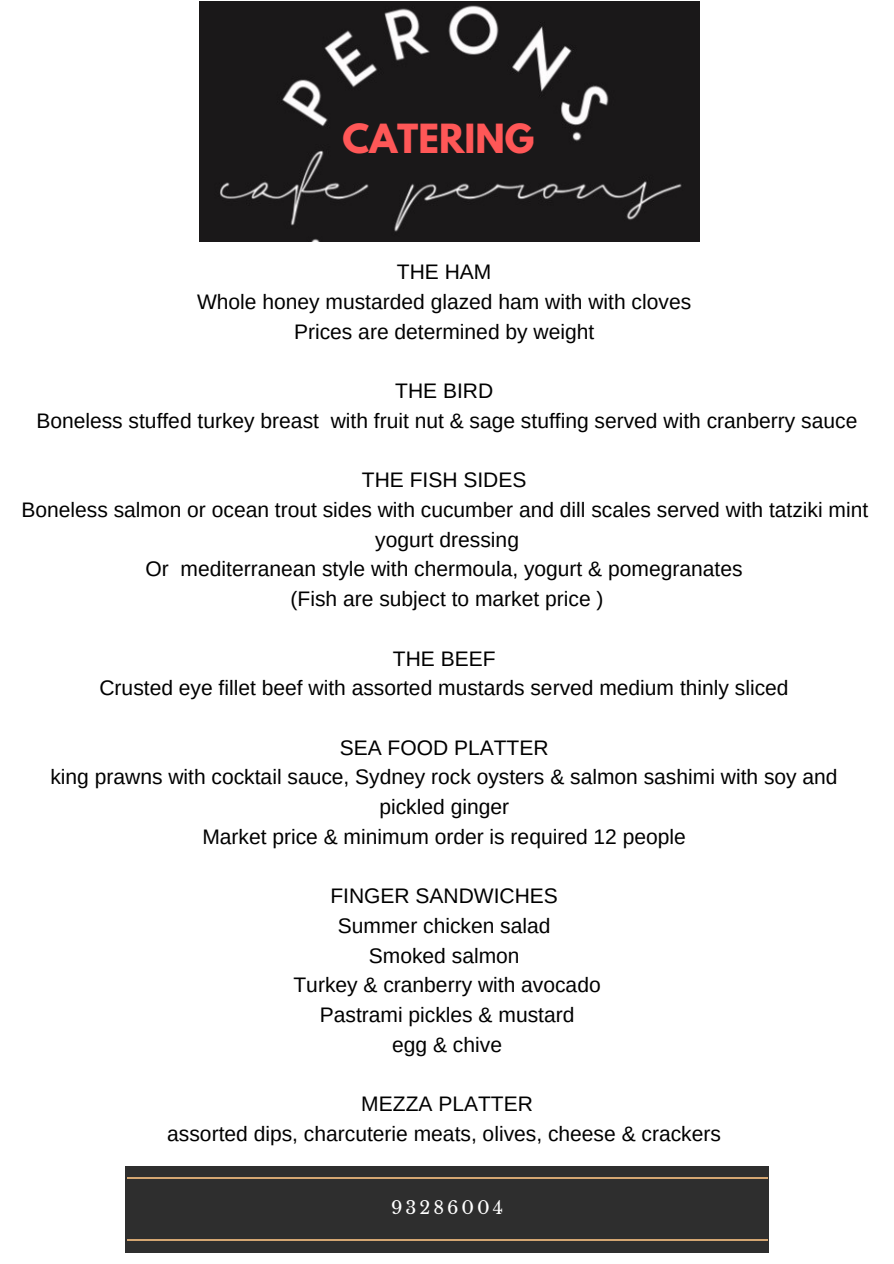
<style>
.page{position:relative;width:894px;height:1264px;background:#fff}
.page>*{position:absolute;margin:0;border:0;box-sizing:border-box;transform-origin:0 0}
.t1{font:700 35.55px "League Spartan";color:#ff5757}
.t2{font:21px/29.7px "Arimo";color:#000;text-align:center}
.t3{font:17.7px "Libre Baskerville";letter-spacing:.17em;color:#fff}
</style>
<div class="page">
<div style="left:125px;top:1165px;width:643px;height:87px;background:#2e2e2e"></div>
<hr style="left:127px;top:1176px;width:640px;height:2px;background:#d4a672">
<hr style="left:127px;top:1239px;width:640px;height:2px;background:#d4a672">
<img style="left:199px;top:1px;width:500px;height:240px">
<h1 class="t1" style="left:342px;top:121px;width:193px">CATERING</h1>
<p class="t2" style="left:197px;top:257px;width:495px">THE HAM<br>Whole honey mustarded glazed ham with with cloves<br>Prices are determined by weight</p>
<p class="t2" style="left:36px;top:376px;width:822px">THE BIRD<br>Boneless stuffed turkey breast with fruit nut &amp; sage stuffing served with cranberry sauce</p>
<p class="t2" style="left:21px;top:465px;width:848px">THE FISH SIDES<br>Boneless salmon or ocean trout sides with cucumber and dill scales served with tatziki mint yogurt dressing<br>Or mediterranean style with chermoula, yogurt &amp; pomegranates<br>(Fish are subject to market price )</p>
<p class="t2" style="left:99px;top:643px;width:690px">THE BEEF<br>Crusted eye fillet beef with assorted mustards served medium thinly sliced</p>
<p class="t2" style="left:50px;top:732px;width:788px">SEA FOOD PLATTER<br>king prawns with cocktail sauce, Sydney rock oysters &amp; salmon sashimi with soy and pickled ginger<br>Market price &amp; minimum order is required 12 people</p>
<p class="t2" style="left:293px;top:881px;width:308px">FINGER SANDWICHES<br>Summer chicken salad<br>Smoked salmon<br>Turkey &amp; cranberry with avocado<br>Pastrami pickles &amp; mustard<br>egg &amp; chive</p>
<p class="t2" style="left:167px;top:1089px;width:555px">MEZZA PLATTER<br>assorted dips, charcuterie meats, olives, cheese &amp; crackers</p>
<p class="t3" style="left:391px;top:1196px;width:113px">93286004</p>
</div>
